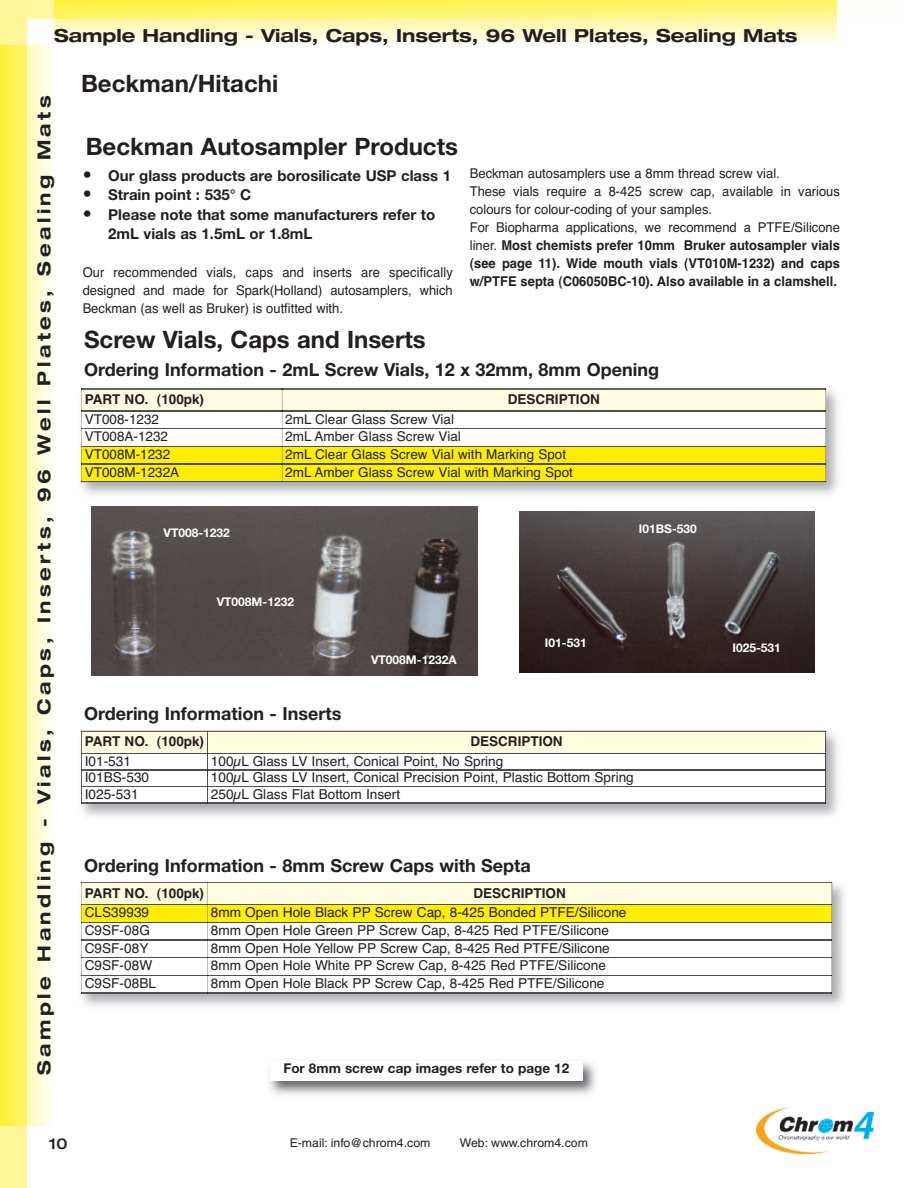
<style>
.page{position:relative;width:918px;height:1188px;background:#fff}
.page>*{position:absolute;margin:0;border:0;box-sizing:border-box;transform-origin:0 0}
.t1{font:700 24px "Helvetica Neue";color:#231f20}
.t2{font:700 18px "Helvetica Neue";color:#231f20}
.t3{font:700 expanded 18px "Helvetica Neue";letter-spacing:.195em;color:#231f20}
.t4{font:700 expanded 18px "Helvetica Neue";color:#231f20}
.t5{font:700 15px/19.5px "Helvetica Neue";color:#231f20}
.t6{font:500 expanded 15px "Helvetica Neue";color:#231f20}
.t7{font:13.65px "Helvetica";color:#231f20}
.t8{font:13.5px/18px "Helvetica";color:#231f20;text-align:justify;scale:.96 1}
.t9{font:13.5px "Helvetica";color:#231f20}
.t10{font:700 13.5px "Helvetica";color:#231f20}
.t11{font:700 13.5px "Helvetica Neue";color:#231f20}
.t12{font:700 12px "Helvetica Neue";color:#fff}
.t13{font:condensed 12px "Helvetica";color:#231f20;scale:1.25 1}
.s1{font-size:18px}
.s2{font-weight:700}
</style>
<div class="page">
<img style="left:757px;top:1107px;width:116px;height:47px">
<div style="left:0;top:0;width:27px;height:1188px;background:#fff699"></div>
<img style="left:0;top:45px;width:51px;height:1080px">
<img style="left:54px;top:0;width:783px;height:43px">
<div style="left:81px;top:389px;width:201px;height:22px;background:#fffce0"></div>
<div style="left:282px;top:389px;width:544px;height:22px;background:#fffce0"></div>
<div style="left:81px;top:446px;width:201px;height:18px;background:#ffee01"></div>
<div style="left:282px;top:446px;width:544px;height:18px;background:#ffee01"></div>
<div style="left:81px;top:464px;width:201px;height:18px;background:#ffee01"></div>
<div style="left:282px;top:464px;width:544px;height:18px;background:#ffee01"></div>
<img style="left:282px;top:390px;width:1px;height:91px">
<img style="left:82px;top:389px;width:743px;height:1px">
<img style="left:82px;top:411px;width:743px;height:1px">
<img style="left:82px;top:428px;width:743px;height:1px">
<img style="left:82px;top:446px;width:743px;height:1px">
<img style="left:82px;top:464px;width:743px;height:1px">
<div style="left:81px;top:731px;width:127px;height:22px;background:#fffce0"></div>
<div style="left:208px;top:731px;width:618px;height:22px;background:#fffce0"></div>
<img style="left:82px;top:753px;width:743px;height:1px">
<img style="left:82px;top:770px;width:743px;height:1px">
<img style="left:82px;top:786px;width:743px;height:1px">
<svg style="left:81px;top:731px;width:1px;height:73px"></svg>
<svg style="left:207px;top:731px;width:1px;height:73px"></svg>
<svg style="left:825px;top:731px;width:1px;height:73px"></svg>
<img style="left:91px;top:506px;width:386px;height:169px">
<img style="left:82px;top:875px;width:763px;height:131px">
<img style="left:150px;top:875px;width:87px;height:1px">
<div style="left:81px;top:883px;width:127px;height:22px;background:#fffce0"></div>
<div style="left:208px;top:883px;width:624px;height:22px;background:#fffce0"></div>
<div style="left:81px;top:905px;width:127px;height:17px;background:#ffee01"></div>
<div style="left:208px;top:905px;width:624px;height:17px;background:#ffee01"></div>
<div style="left:81px;top:922px;width:127px;height:18px;background:#fff"></div>
<div style="left:208px;top:922px;width:624px;height:18px;background:#fff"></div>
<div style="left:81px;top:940px;width:127px;height:18px;background:#fff"></div>
<div style="left:208px;top:940px;width:624px;height:18px;background:#fff"></div>
<div style="left:81px;top:958px;width:127px;height:17px;background:#fff"></div>
<div style="left:208px;top:958px;width:624px;height:17px;background:#fff"></div>
<div style="left:81px;top:975px;width:127px;height:18px;background:#fff"></div>
<div style="left:208px;top:975px;width:624px;height:18px;background:#fff"></div>
<img style="left:207px;top:884px;width:1px;height:109px">
<img style="left:82px;top:922px;width:749px;height:1px">
<img style="left:82px;top:940px;width:749px;height:1px">
<img style="left:82px;top:957px;width:749px;height:1px">
<img style="left:82px;top:975px;width:749px;height:1px">
<img style="left:269px;top:1061px;width:327px;height:34px">
<div style="left:270px;top:1061px;width:313px;height:20px;background:#fff"></div>
<img style="left:520px;top:511px;width:295px;height:162px">
<h2 class="t4" style="left:54px;top:24px;width:745px">Sample Handling - Vials, Caps, Inserts, 96 Well Plates, Sealing Mats</h2>
<h2 class="t3" style="left:33px;top:1075px;width:981px;rotate:-90deg">Sample Handling - Vials, Caps, Inserts, 96 Well Plates, Sealing Mats</h2>
<h1 class="t1" style="left:81px;top:69px;width:199px">Beckman/Hitachi</h1>
<h1 class="t1" style="left:86px;top:132px;width:374px">Beckman Autosampler Products</h1>
<p class="t5" style="left:83px;top:165px;width:370px"><span class="s1">•</span> Our glass products are borosilicate USP class 1</p>
<p class="t5" style="left:83px;top:185px;width:170px"><span class="s1">•</span> Strain point : 535° C</p>
<p class="t5" style="left:108px;top:204px;width:329px;text-indent:-26px"><span class="s1">•</span> Please note that some manufacturers refer to<br>2mL vials as 1.5mL or 1.8mL</p>
<p class="t8" style="left:83px;top:264px;width:387px">Our recommended vials, caps and inserts are specifically designed and made for Spark(Holland) autosamplers, which Beckman (as well as Bruker) is outfitted with.</p>
<h1 class="t1" style="left:84px;top:325px;width:343px">Screw Vials, Caps and Inserts</h1>
<p class="t8" style="left:470px;top:165px;width:387px;text-align:left">Beckman autosamplers use a 8mm thread screw vial.<br>These vials require a 8-425 screw cap, available in various colours for colour-coding of your samples.<br>For Biopharma applications, we recommend a PTFE/Silicone liner. <span class="s2">Most chemists prefer 10mm Bruker autosampler vials (see page 11). Wide mouth vials (VT010M-1232) and caps w/PTFE septa (C06050BC-10). Also available in a clamshell.</span></p>
<h2 class="t2" style="left:84px;top:358px;width:577px">Ordering Information - 2mL Screw Vials, 12 x 32mm, 8mm Opening</h2>
<p class="t10" style="left:85px;top:388px;width:121px">PART NO. (100pk)</p>
<p class="t10" style="left:508px;top:388px;width:94px">DESCRIPTION</p>
<p class="t9" style="left:85px;top:409px;width:76px">VT008-1232</p>
<p class="t9" style="left:285px;top:409px;width:170px">2mL Clear Glass Screw Vial</p>
<p class="t9" style="left:85px;top:426px;width:85px">VT008A-1232</p>
<p class="t9" style="left:285px;top:426px;width:177px">2mL Amber Glass Screw Vial</p>
<p class="t9" style="left:85px;top:444px;width:87px">VT008M-1232</p>
<p class="t9" style="left:285px;top:444px;width:282px">2mL Clear Glass Screw Vial with Marking Spot</p>
<p class="t9" style="left:85px;top:462px;width:96px">VT008M-1232A</p>
<p class="t9" style="left:285px;top:462px;width:289px">2mL Amber Glass Screw Vial with Marking Spot</p>
<p class="t12" style="left:164px;top:526px;width:68px">VT008-1232</p>
<p class="t12" style="left:217px;top:594px;width:79px">VT008M-1232</p>
<h2 class="t2" style="left:84px;top:702px;width:259px">Ordering Information - Inserts</h2>
<p class="t12" style="left:371px;top:653px;width:87px">VT008M-1232A</p>
<p class="t12" style="left:545px;top:635px;width:43px">I01-531</p>
<p class="t12" style="left:639px;top:521px;width:60px">I01BS-530</p>
<p class="t10" style="left:85px;top:731px;width:121px">PART NO. (100pk)</p>
<p class="t10" style="left:470px;top:731px;width:94px">DESCRIPTION</p>
<p class="t7" style="left:85px;top:750px;width:48px">I01-531</p>
<p class="t7" style="left:211px;top:750px;width:294px">100µL Glass LV Insert, Conical Point, No Spring</p>
<p class="t7" style="left:85px;top:767px;width:66px">I01BS-530</p>
<p class="t7" style="left:211px;top:767px;width:425px">100µL Glass LV Insert, Conical Precision Point, Plastic Bottom Spring</p>
<p class="t7" style="left:85px;top:783px;width:55px">I025-531</p>
<p class="t7" style="left:211px;top:783px;width:191px">250µL Glass Flat Bottom Insert</p>
<h2 class="t2" style="left:84px;top:854px;width:448px">Ordering Information - 8mm Screw Caps with Septa</h2>
<p class="t10" style="left:85px;top:882px;width:121px">PART NO. (100pk)</p>
<p class="t10" style="left:474px;top:882px;width:94px">DESCRIPTION</p>
<p class="t7" style="left:85px;top:902px;width:66px">CLS39939</p>
<p class="t7" style="left:211px;top:902px;width:417px">8mm Open Hole Black PP Screw Cap, 8-425 Bonded PTFE/Silicone</p>
<p class="t7" style="left:85px;top:920px;width:67px">C9SF-08G</p>
<p class="t7" style="left:211px;top:920px;width:400px">8mm Open Hole Green PP Screw Cap, 8-425 Red PTFE/Silicone</p>
<p class="t7" style="left:85px;top:937px;width:65px">C9SF-08Y</p>
<p class="t7" style="left:211px;top:937px;width:401px">8mm Open Hole Yellow PP Screw Cap, 8-425 Red PTFE/Silicone</p>
<p class="t7" style="left:85px;top:955px;width:69px">C9SF-08W</p>
<p class="t7" style="left:211px;top:955px;width:397px">8mm Open Hole White PP Screw Cap, 8-425 Red PTFE/Silicone</p>
<p class="t7" style="left:85px;top:973px;width:73px">C9SF-08BL</p>
<p class="t7" style="left:211px;top:973px;width:395px">8mm Open Hole Black PP Screw Cap, 8-425 Red PTFE/Silicone</p>
<p class="t11" style="left:283px;top:1059px;width:287px">For 8mm screw cap images refer to page 12</p>
<p class="t12" style="left:733px;top:641px;width:50px">I025-531</p>
<p class="t6" style="left:49px;top:1135px;width:20px">10</p>
<p class="t13" style="left:290px;top:1136px;width:114px">E-mail: info@chrom4.com</p>
<p class="t13" style="left:460px;top:1136px;width:104px">Web: www.chrom4.com</p>
</div>
